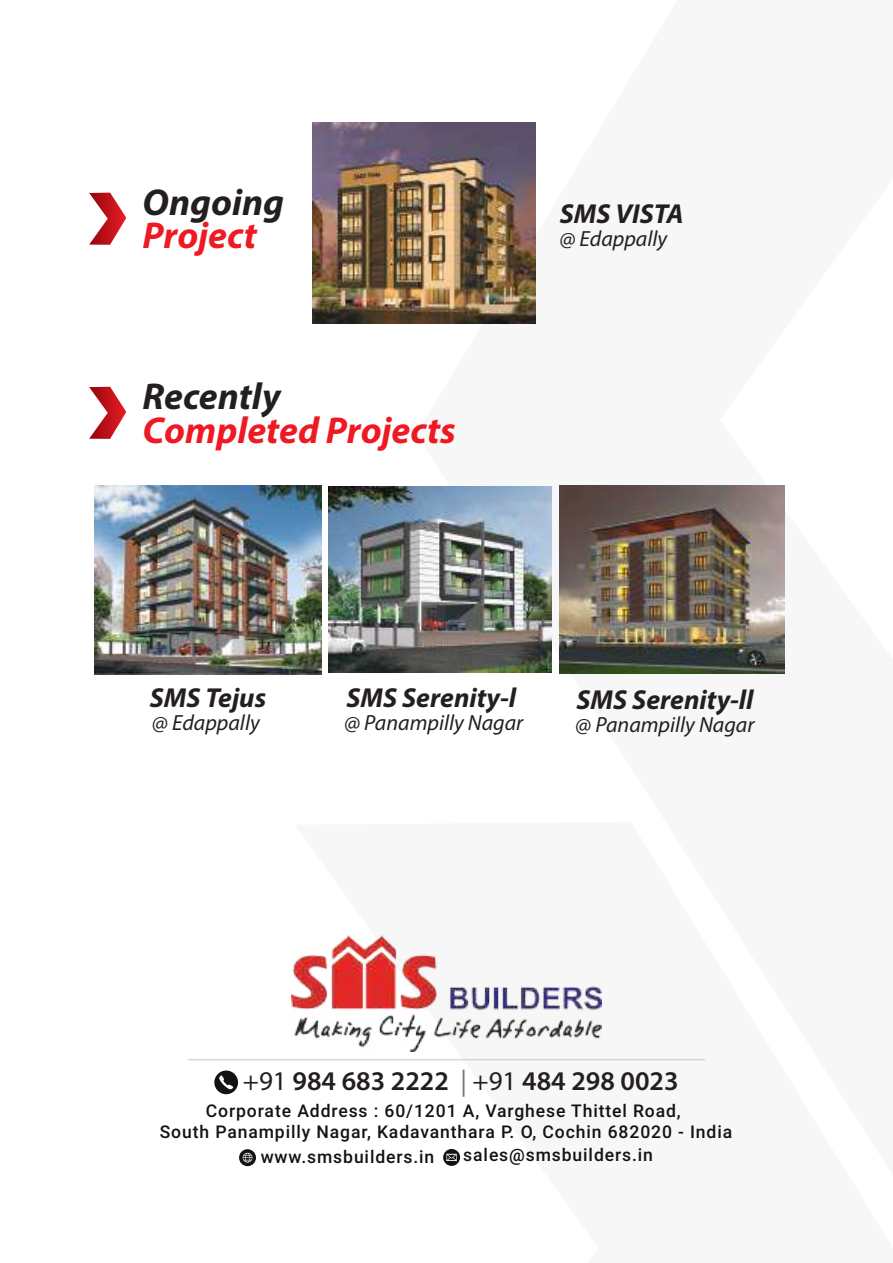
<style>
.page{position:relative;width:893px;height:1263px;background:#fff}
.page>*{position:absolute;margin:0;border:0;box-sizing:border-box;transform-origin:0 0}
.t1{font:italic 700 37.5px "Myriad Pro";color:#ef1923}
.t2{font:italic 700 37.5px "Myriad Pro";color:#241f1f}
.t3{font:italic 700 27.45px "Myriad Pro";color:#241f1f}
.t4{font:600 27.15px "Myriad Pro";color:#241f1f}
.t5{font:italic 22.05px "Myriad Pro";color:#241f1f}
.t6{font:500 17.55px/21.1px "Roboto";letter-spacing:.05em;color:#121314;text-align:center}
.s1{font-weight:400}
.s2{font-weight:400;color:#787779}
</style>
<div class="page">
<svg style="left:89px;top:193px;width:37px;height:52px"></svg>
<svg style="left:89px;top:387px;width:37px;height:52px"></svg>
<img style="left:329px;top:487px;width:223px;height:185px">
<img style="left:560px;top:485px;width:225px;height:188px">
<img style="left:95px;top:486px;width:226px;height:189px">
<img style="left:313px;top:122px;width:222px;height:202px">
<div style="left:214px;top:1070px;width:24px;height:24px;background:#121314;border-radius:50%"></div>
<svg style="left:219px;top:1075px;width:14px;height:14px"></svg>
<img style="left:291px;top:935px;width:311px;height:117px">
<svg style="left:239px;top:1149px;width:17px;height:17px"></svg>
<svg style="left:243px;top:1153px;width:9px;height:9px"></svg>
<svg style="left:443px;top:1149px;width:17px;height:17px"></svg>
<svg style="left:446px;top:1154px;width:11px;height:7px"></svg>
<hr style="left:188px;top:1059px;width:517px;height:1px;background:#9a9a9c">
<h1 class="t2" style="left:143px;top:178px;width:143px">Ongoing</h1>
<h1 class="t1" style="left:143px;top:211px;width:116px">Project</h1>
<h1 class="t2" style="left:143px;top:372px;width:139px">Recently</h1>
<h1 class="t1" style="left:143px;top:406px;width:315px">Completed Projects</h1>
<h2 class="t3" style="left:560px;top:196px;width:125px">SMS VISTA</h2>
<p class="t5" style="left:560px;top:225px;width:109px">@ Edappally</p>
<h2 class="t3" style="left:150px;top:680px;width:118px">SMS Tejus</h2>
<p class="t5" style="left:152px;top:709px;width:109px">@ Edappally</p>
<h2 class="t3" style="left:346px;top:680px;width:171px">SMS Serenity-l</h2>
<p class="t5" style="left:344px;top:709px;width:180px">@ Panampilly Nagar</p>
<h2 class="t3" style="left:576px;top:682px;width:179px">SMS Serenity-ll</h2>
<p class="t5" style="left:576px;top:711px;width:180px">@ Panampilly Nagar</p>
<h3 class="t4" style="left:243px;top:1064px;width:437px"><span class="s1">+91</span> 984 683 2222 <span class="s2">|</span> <span class="s1">+91</span> 484 298 0023</h3>
<p class="t6" style="left:160px;top:1100px;width:574px">Corporate Address : 60/1201 A, Varghese Thittel Road,<br>South Panampilly Nagar, Kadavanthara P. O, Cochin 682020 - India</p>
<p class="t6" style="left:261px;top:1145px;width:175px">www.smsbuilders.in</p>
<p class="t6" style="left:463px;top:1144px;width:191px">sales@smsbuilders.in</p>
</div>
